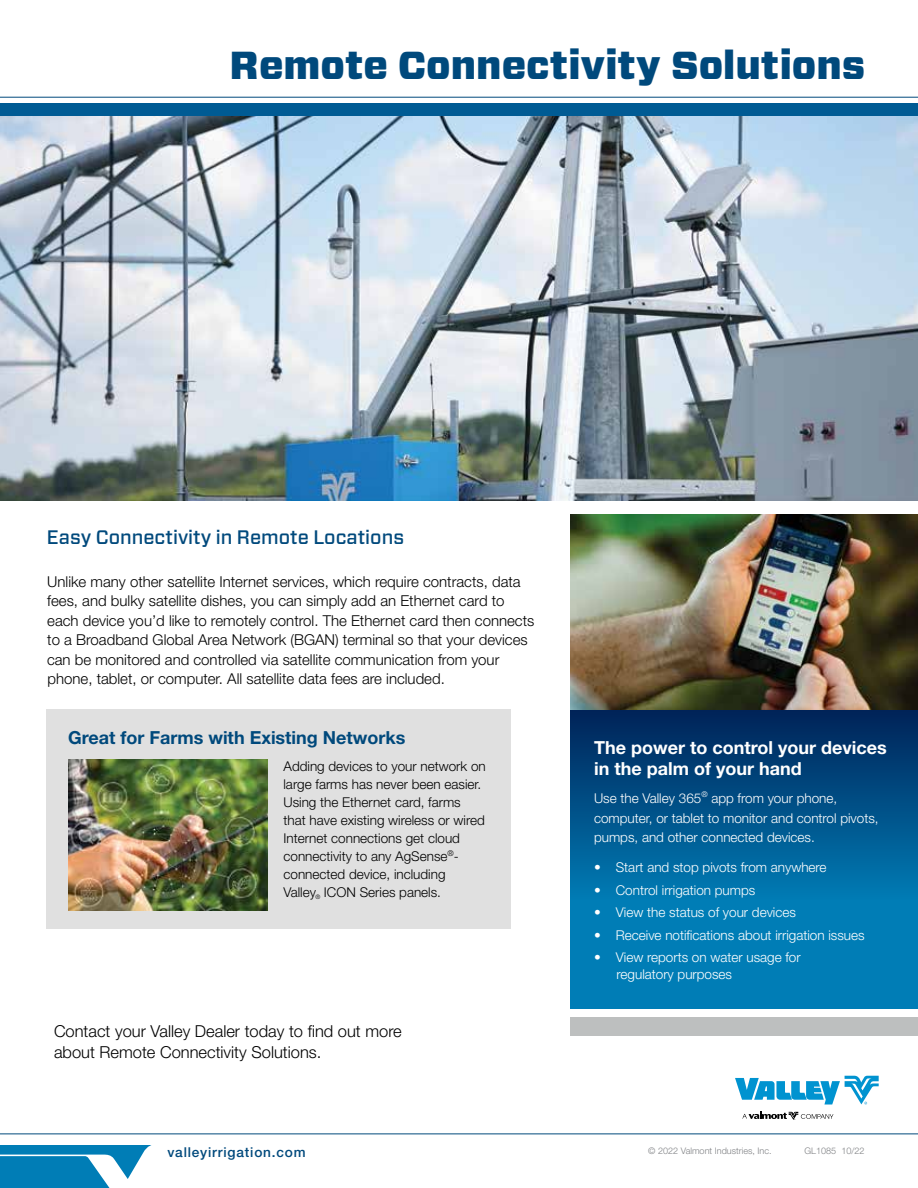
<style>
.page{position:relative;width:918px;height:1188px;background:#fff}
.page>*{position:absolute;margin:0;border:0;box-sizing:border-box;transform-origin:0 0}
.t1{font:900 39px "Forza";color:#00497c}
.t2{font:500 19.5px "Forza";color:#00497c}
.t3{font:700 18px/20.7px "Helvetica Neue LT Pro";color:#fff}
.t4{font:700 18px "Helvetica Neue LT Pro";color:#00497c}
.t5{font:300 16.5px/21px "Helvetica Neue LT Pro";color:#000}
.t6{font:300 15px/19.5px "Helvetica Neue LT Pro";color:#000}
.t7{font:500 13.65px "Helvetica Neue LT Pro";letter-spacing:.06em;color:#00497c}
.t8{font:300 13.5px/19.5px "Helvetica Neue LT Pro";color:#fff}
.t9{font:300 13.5px/18px "Helvetica Neue LT Pro";color:#000}
.t10{font:300 9.15px "Helvetica Neue LT Pro";color:#808285}
</style>
<div class="page">
<div style="left:570px;top:1017px;width:348px;height:19px;background:#bdbfbf"></div>
<div style="left:570px;top:708px;width:348px;height:301px;background:#007db6"></div>
<div style="left:570px;top:710px;width:348px;height:190px;background:linear-gradient(to bottom,#002358,#007bb4)"></div>
<img style="left:0;top:117px;width:918px;height:383px">
<svg style="left:0;top:1145px;width:152px;height:43px"></svg>
<svg style="left:735px;top:1076px;width:144px;height:29px"></svg>
<svg style="left:742px;top:1112px;width:91px;height:8px"></svg>
<hr style="left:0;top:1134px;width:918px;height:1px;background:#00497c">
<div style="left:0;top:104px;width:918px;height:12px;background:#005b94"></div>
<hr style="left:0;top:97px;width:918px;height:1px;background:#00497c">
<img style="left:570px;top:514px;width:348px;height:196px">
<div style="left:46px;top:710px;width:465px;height:219px;background:#e0e0e0"></div>
<img style="left:68px;top:759px;width:200px;height:151px">
<h1 class="t1" style="left:229px;top:39px;width:638px">Remote Connectivity Solutions</h1>
<h2 class="t2" style="left:47px;top:524px;width:359px">Easy Connectivity in Remote Locations</h2>
<p class="t6" style="left:47px;top:571px;width:489px">Unlike many other satellite Internet services, which require contracts, data fees, and bulky satellite dishes, you can simply add an Ethernet card to each device you’d like to remotely control. The Ethernet card then connects to a Broadband Global Area Network (BGAN) terminal so that your devices can be monitored and controlled via satellite communication from your phone, tablet, or computer. All satellite data fees are included.</p>
<p class="t4" style="left:68px;top:726px;width:339px">Great for Farms with Existing Networks</p>
<p class="t9" style="left:284px;top:757px;width:204px">Adding devices to your network on large farms has never been easier.<br>Using the Ethernet card, farms that have existing wireless or wired<br>Internet connections get cloud connectivity to any AgSense<sup>®</sup>- connected device, including<br>Valley<sub>®</sub> ICON Series panels.</p>
<p class="t5" style="left:54px;top:1020px;width:349px">Contact your Valley Dealer today to find out more about Remote Connectivity Solutions.</p>
<p class="t3" style="left:594px;top:737px;width:294px">The power to control your devices in the palm of your hand</p>
<p class="t8" style="left:594px;top:788px;width:286px">Use the Valley 365<sup>®</sup> app from your phone, computer, or tablet to monitor and control pivots, pumps, and other connected devices.</p>
<p class="t8" style="left:594px;top:857px;width:234px">• Start and stop pivots from anywhere</p>
<p class="t8" style="left:594px;top:880px;width:163px">• Control irrigation pumps</p>
<p class="t8" style="left:594px;top:902px;width:203px">• View the status of your devices</p>
<p class="t8" style="left:594px;top:925px;width:272px">• Receive notifications about irrigation issues</p>
<p class="t8" style="left:617px;top:949px;width:186px;line-height:16.5px;text-indent:-23px">• View reports on water usage for regulatory purposes</p>
<p class="t7" style="left:167px;top:1144px;width:140px">valleyirrigation.com</p>
<p class="t10" style="left:648px;top:1145px;width:125px">© 2022 Valmont Industries, Inc.</p>
<p class="t10" style="left:805px;top:1145px;width:62px">GL1085 10/22</p>
</div>
